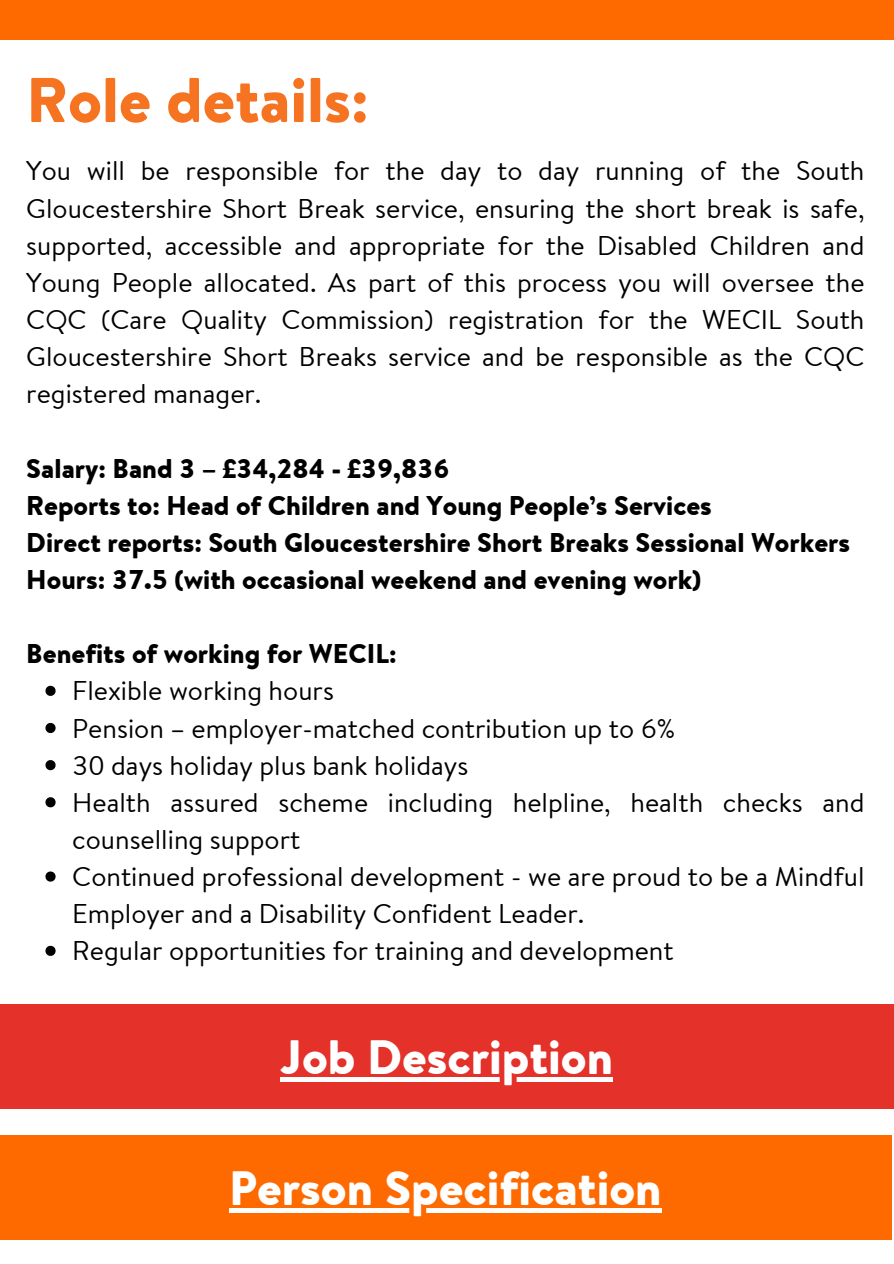
<style>
.page{position:relative;width:894px;height:1264px;background:#fff}
.page>*{position:absolute;margin:0;border:0;box-sizing:border-box;transform-origin:0 0}
.t1{font:900 63px "Brandon Text Office";color:#f57321}
.t2{font:900 48px "Brandon Text Office";color:#fff}
.t3{font:27px/37.2px "Brandon Text Office";color:#000;text-align:justify}
.t4{font:900 27px/37.2px "Brandon Text Office";color:#000}
</style>
<div class="page">
<div style="left:0;top:0;width:893px;height:40px;background:#ff6a00"></div>
<div style="left:0;top:1003px;width:893px;height:105px;background:#e4312a"></div>
<hr style="left:280px;top:1077px;width:333px;height:4px;background:#fff">
<div style="left:0;top:1135px;width:892px;height:104px;background:#ff6a00"></div>
<hr style="left:229px;top:1208px;width:432px;height:4px;background:#fff">
<svg style="left:45px;top:685px;width:11px;height:11px"></svg>
<svg style="left:45px;top:723px;width:11px;height:10px"></svg>
<svg style="left:45px;top:760px;width:11px;height:10px"></svg>
<svg style="left:45px;top:797px;width:11px;height:10px"></svg>
<svg style="left:45px;top:871px;width:11px;height:10px"></svg>
<svg style="left:45px;top:945px;width:11px;height:10px"></svg>
<h1 class="t1" style="left:26px;top:56px;width:343px">Role details:</h1>
<p class="t3" style="left:26px;top:152px;width:839px">You will be responsible for the day to day running of the South Gloucestershire Short Break service, ensuring the short break is safe, supported, accessible and appropriate for the Disabled Children and Young People allocated. As part of this process you will oversee the CQC (Care Quality Commission) registration for the WECIL South Gloucestershire Short Breaks service and be responsible as the CQC registered manager.</p>
<p class="t4" style="left:26px;top:449px;width:825px">Salary: Band 3 – £34,284 - £39,836<br>Reports to: Head of Children and Young People’s Services<br>Direct reports: South Gloucestershire Short Breaks Sessional Workers Hours: 37.5 (with occasional weekend and evening work)</p>
<p class="t4" style="left:26px;top:635px;width:372px">Benefits of working for WECIL:</p>
<p class="t3" style="left:72px;top:672px;width:793px;text-align:left">Flexible working hours<br>Pension – employer-matched contribution up to 6%<br>30 days holiday plus bank holidays<br>Health assured scheme including helpline, health checks and counselling support<br>Continued professional development - we are proud to be a Mindful Employer and a Disability Confident Leader.<br>Regular opportunities for training and development</p>
<h2 class="t2" style="left:280px;top:1023px;width:334px">Job Description</h2>
<h2 class="t2" style="left:229px;top:1154px;width:434px">Person Specification</h2>
</div>
